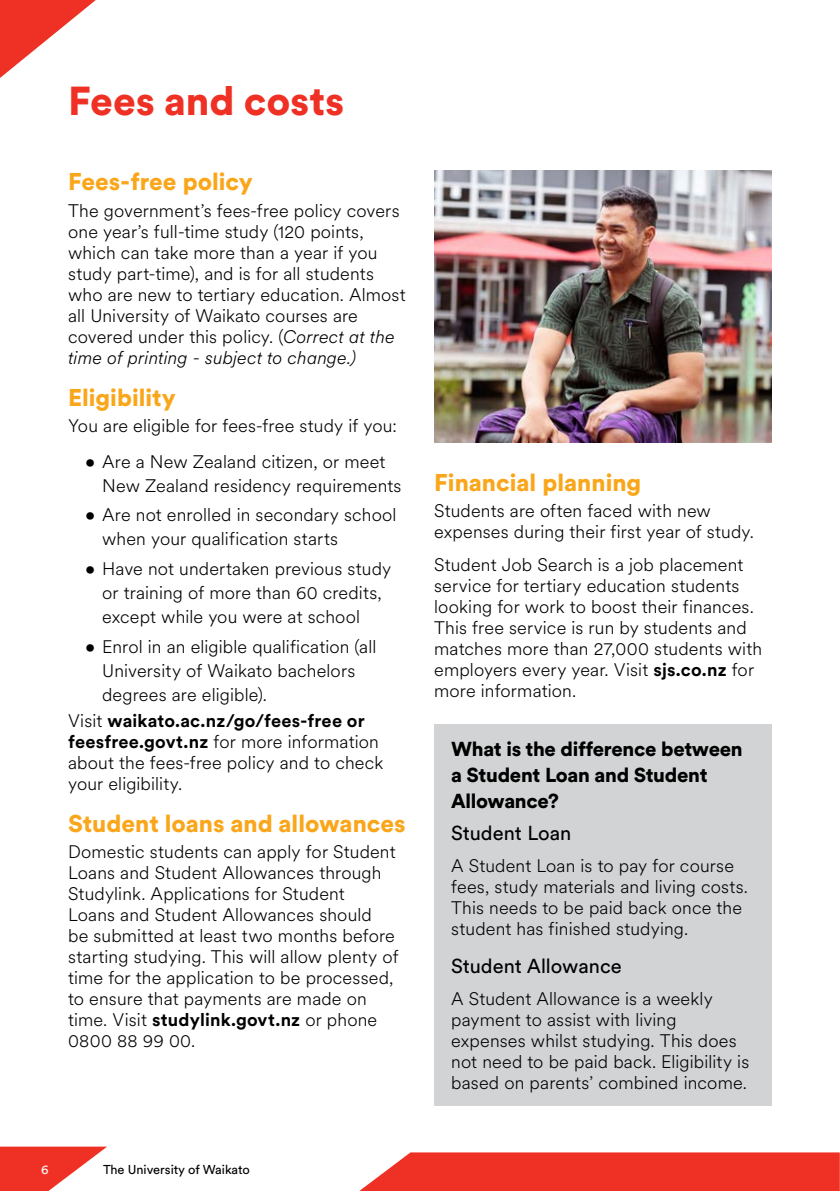
<style>
.page{position:relative;width:840px;height:1191px;background:#fff}
.page>*{position:absolute;margin:0;border:0;box-sizing:border-box;transform-origin:0 0}
.Top_Title{font:900 40px "Circular XX";color:#ee3124}
.t1{font:900 24px "Circular XX";color:#faa61a}
.t2{font:900 20px/26px "Circular XX";letter-spacing:-.015em;color:#000}
.Body_Text{font:20px "Circular XX";color:#000}
.Body_Text-2{font:300 18px/21px "Circular XX";letter-spacing:.01em;color:#000}
.t3{font:12.8px "Circular XX";color:#000}
.t4{font:12.8px "Circular XX";color:#fff}
.s1{font-style:italic}
.s2{font-weight:700}
</style>
<div class="page">
<img style="left:434px;top:170px;width:337px;height:272px">
<div style="left:434px;top:724px;width:337px;height:382px;background:#d1d3d4"></div>
<svg style="left:0;top:0;width:96px;height:78px"></svg>
<svg style="left:0;top:1146px;width:107px;height:45px"></svg>
<svg style="left:359px;top:1152px;width:480px;height:39px"></svg>
<p class="Top_Title" style="left:68px;top:73px;width:278px">Fees and costs</p>
<h1 class="t1" style="left:68px;top:165px;width:186px">Fees-free policy</h1>
<p class="Body_Text-2" style="left:68px;top:200px;width:339px">The government’s fees-free policy covers one year’s full-time study (120 points, which can take more than a year if you study part-time), and is for all students who are new to tertiary education. Almost all University of Waikato courses are covered under this policy. (<span class="s1">Correct at the time of printing - subject to change.)</span></p>
<h1 class="t1" style="left:68px;top:380px;width:109px">Eligibility</h1>
<p class="Body_Text-2" style="left:68px;top:415px;width:330px">You are eligible for fees-free study if you:</p>
<p class="Body_Text-2" style="left:102px;top:448px;width:301px;line-height:24px;text-indent:-17px">• Are a New Zealand citizen, or meet<br>New Zealand residency requirements</p>
<p class="Body_Text-2" style="left:102px;top:502px;width:296px;line-height:24px;text-indent:-17px">• Are not enrolled in secondary school when your qualification starts</p>
<p class="Body_Text-2" style="left:102px;top:556px;width:290px;line-height:24px;text-indent:-17px">• Have not undertaken previous study or training of more than 60 credits, except while you were at school</p>
<p class="Body_Text-2" style="left:102px;top:633px;width:275px;line-height:24px;text-indent:-17px">• Enrol in an eligible qualification (all<br>University of Waikato bachelors degrees are eligible).</p>
<p class="Body_Text-2" style="left:68px;top:710px;width:316px">Visit <span class="s2">waikato.ac.nz/go/fees-free or feesfree.govt.nz</span> for more information about the fees-free policy and to check your eligibility.</p>
<h1 class="t1" style="left:68px;top:806px;width:339px">Student loans and allowances</h1>
<p class="Body_Text-2" style="left:68px;top:841px;width:332px">Domestic students can apply for Student Loans and Student Allowances through Studylink. Applications for Student<br>Loans and Student Allowances should<br>be submitted at least two months before starting studying. This will allow plenty of time for the application to be processed, to ensure that payments are made on time. Visit <span class="s2">studylink.govt.nz</span> or phone 0800 88 99 00.</p>
<p class="t4" style="left:41px;top:1161px;width:9px">6</p>
<p class="t3" style="left:103px;top:1161px;width:148px">The University of Waikato</p>
<h1 class="t1" style="left:434px;top:465px;width:208px">Financial planning</h1>
<p class="Body_Text-2" style="left:434px;top:500px;width:321px">Students are often faced with new expenses during their first year of study.</p>
<p class="Body_Text-2" style="left:434px;top:553px;width:329px">Student Job Search is a job placement service for tertiary education students looking for work to boost their finances.<br>This free service is run by students and matches more than 27,000 students with employers every year. Visit <span class="s2">sjs.co.nz</span> for more information.</p>
<h2 class="t2" style="left:451px;top:735px;width:293px">What is the difference between a Student Loan and Student<br>Allowance?</h2>
<p class="Body_Text" style="left:451px;top:819px;width:122px">Student Loan</p>
<p class="Body_Text-2" style="left:451px;top:854px;width:298px">A Student Loan is to pay for course fees, study materials and living costs.<br>This needs to be paid back once the student has finished studying.</p>
<p class="Body_Text" style="left:451px;top:952px;width:172px">Student Allowance</p>
<p class="Body_Text-2" style="left:451px;top:987px;width:299px">A Student Allowance is a weekly payment to assist with living expenses whilst studying. This does not need to be paid back. Eligibility is based on parents’ combined income.</p>
</div>
